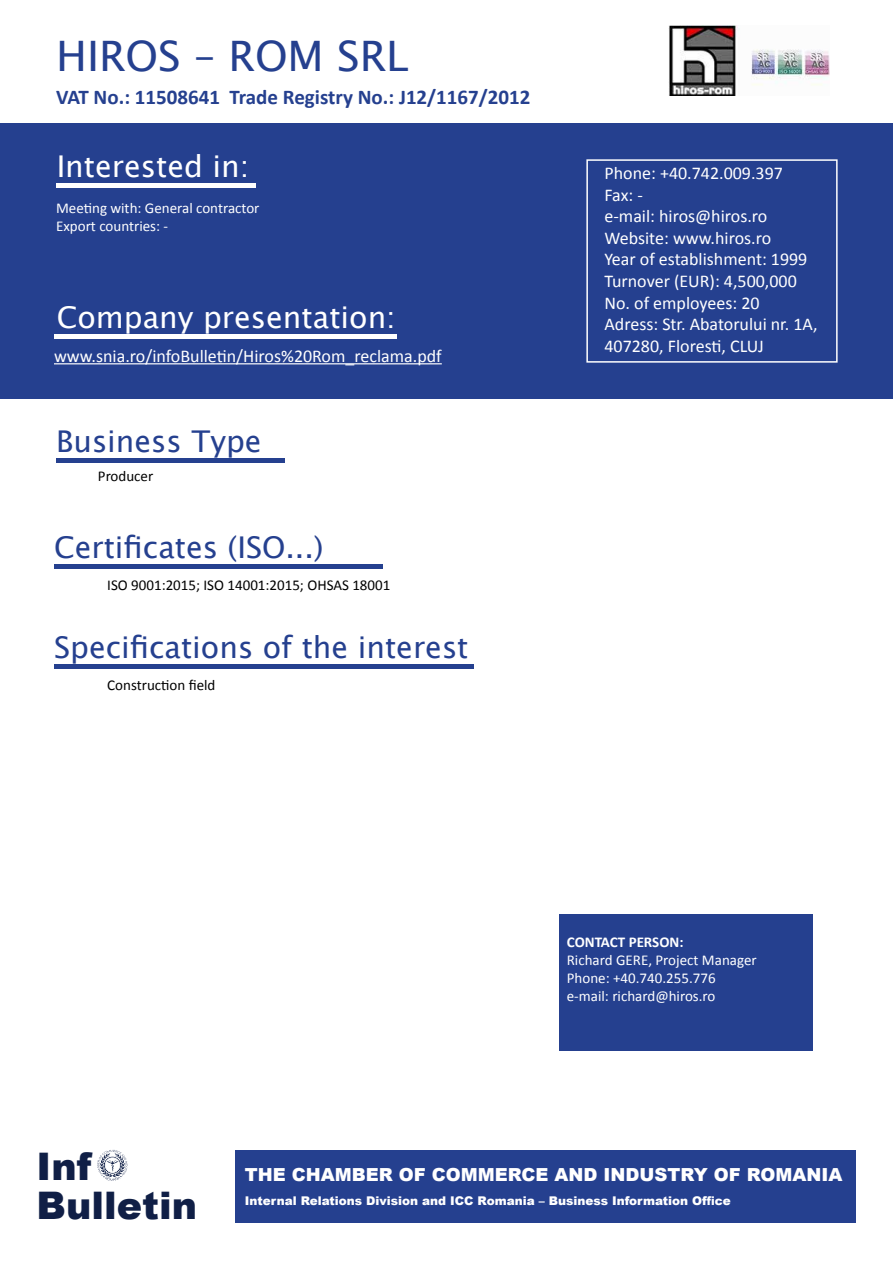
<style>
.page{position:relative;width:893px;height:1263px;background:#fff}
.page>*{position:absolute;margin:0;border:0;box-sizing:border-box;transform-origin:0 0}
.t1{font:42px "Lucida Sans Unicode";color:#25408f}
.t2{font:900 37.95px/39.9px "Arial";color:#101f46}
.t3{font:30px "Lucida Sans Unicode";color:#25408f}
.t4{font:30px "Lucida Sans Unicode";color:#fff}
.t5{font:700 21px "Calibri";color:#25408f}
.t6{font:18px/21.6px "Calibri";color:#fff}
.t7{font:900 18px "Arial";color:#fff}
.t8{font:15px/18px "Calibri";color:#fff}
.t9{font:15px "Calibri";color:#000}
.t10{font:700 15px "Calibri";color:#fff}
.t11{font:900 12px "Arial";color:#fff}
</style>
<div class="page">
<div style="left:0;top:123px;width:893px;height:276px;background:#25408f"></div>
<div style="left:235px;top:1150px;width:621px;height:72px;background:#25408f"></div>
<svg style="left:97px;top:1150px;width:31px;height:31px"></svg>
<div style="left:559px;top:914px;width:253px;height:136px;background:#25408f"></div>
<hr style="left:54px;top:363px;width:388px;height:1px;background:#fff">
<div style="left:586px;top:159px;width:252px;height:204px;border:2px solid #fff"></div>
<hr style="left:56px;top:184px;width:200px;height:4px;background:#fff">
<hr style="left:54px;top:335px;width:343px;height:4px;background:#fff">
<hr style="left:56px;top:459px;width:229px;height:4px;background:#25408f">
<div style="left:54px;top:564px;width:329px;height:5px;background:#25408f"></div>
<hr style="left:54px;top:665px;width:420px;height:4px;background:#25408f">
<img style="left:669px;top:26px;width:161px;height:69px">
<h1 class="t1" style="left:56px;top:23px;width:354px">HIROS – ROM SRL</h1>
<p class="t5" style="left:56px;top:84px;width:476px">VAT No.: 11508641 Trade Registry No.: J12/1167/2012</p>
<h3 class="t4" style="left:57px;top:143px;width:194px">Interested in:</h3>
<p class="t8" style="left:56px;top:198px;width:205px">Meeting with: General contractor<br>Export countries: -</p>
<h3 class="t4" style="left:57px;top:293px;width:341px">Company presentation:</h3>
<p class="t6" style="left:54px;top:344px;width:389px">www.snia.ro/infoBulletin/Hiros%20Rom_reclama.pdf</p>
<h3 class="t3" style="left:56px;top:418px;width:207px">Business Type</h3>
<p class="t9" style="left:98px;top:467px;width:57px">Producer</p>
<h3 class="t3" style="left:54px;top:523px;width:271px">Certificates (ISO...)</h3>
<p class="t9" style="left:107px;top:576px;width:285px">ISO 9001:2015; ISO 14001:2015; OHSAS 18001</p>
<h3 class="t3" style="left:54px;top:624px;width:416px">Specifications of the interest</h3>
<p class="t9" style="left:107px;top:676px;width:110px">Construction field</p>
<p class="t6" style="left:604px;top:161px;width:215px">Phone: +40.742.009.397<br>Fax: -<br>e-mail: hiros@hiros.ro<br>Website: www.hiros.ro<br>Year of establishment: 1999<br>Turnover (EUR): 4,500,000<br>No. of employees: 20<br>Adress: Str. Abatorului nr. 1A,<br>407280, Floresti, CLUJ</p>
<p class="t10" style="left:567px;top:932px;width:118px">CONTACT PERSON:</p>
<p class="t8" style="left:567px;top:950px;width:191px">Richard GERE, Project Manager<br>Phone: +40.740.255.776 e-mail: richard@hiros.ro</p>
<h2 class="t2" style="left:37px;top:1145px;width:162px">Inf<br>Bulletin</h2>
<p class="t7" style="left:245px;top:1161px;width:599px">THE CHAMBER OF COMMERCE AND INDUSTRY OF ROMANIA</p>
<p class="t11" style="left:245px;top:1192px;width:488px">Internal Relations Division and ICC Romania – Business Information Office</p>
</div>
